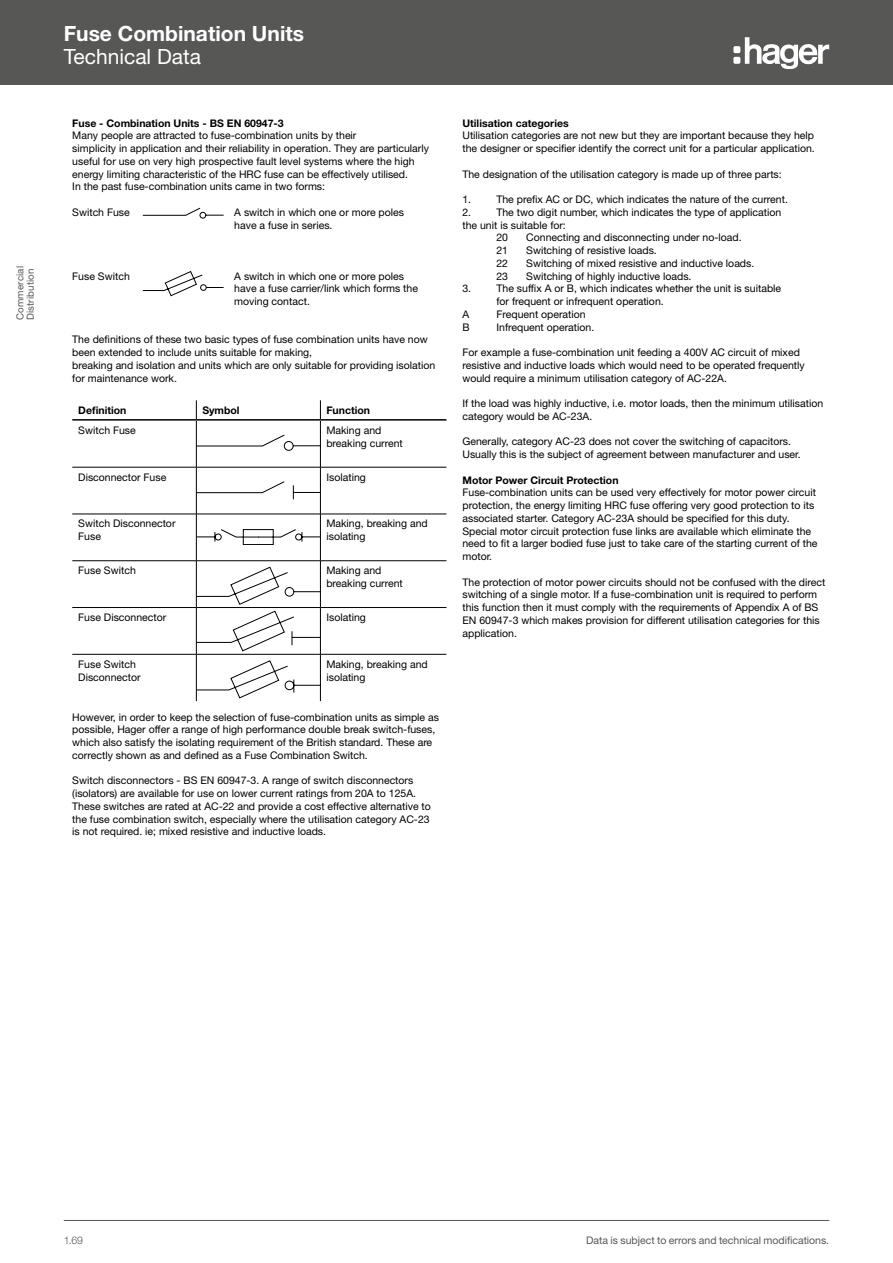
<style>
.page{position:relative;width:893px;height:1263px;background:#fff}
.page>*{position:absolute;margin:0;border:0;box-sizing:border-box;transform-origin:0 0}
.t1{font:700 21px "Helvetica Neue LT Std";color:#fff}
.t2{font:21px "Helvetica Neue LT Std";color:#fff}
.t3{font:10.5px/12.8px "Helvetica Neue LT Std";color:#000}
.t4{font:700 10.5px "Helvetica Neue LT Std";color:#000}
.t5{font:10.5px "Helvetica Neue LT Std";color:#575756}
.t6{font:300 10.5px "Helvetica Neue LT Std";color:#575756}
.t7{font:9.75px/10.5px "Helvetica Neue LT Std";letter-spacing:.02em;color:#575756}
</style>
<div class="page">
<div style="left:0;top:0;width:893px;height:85px;background:#575756"></div>
<hr style="left:64px;top:1220px;width:765px;height:1px;background:#575756">
<svg style="left:745px;top:37px;width:84px;height:32px"></svg>
<div style="left:733px;top:46px;width:7px;height:7px;background:#fff;border-radius:2px"></div>
<div style="left:733px;top:57px;width:7px;height:7px;background:#fff;border-radius:2px"></div>
<svg style="left:196px;top:400px;width:1px;height:19px"></svg>
<svg style="left:320px;top:400px;width:1px;height:19px"></svg>
<hr style="left:196px;top:421px;width:1px;height:46px;background:#000">
<hr style="left:320px;top:421px;width:1px;height:46px;background:#000">
<hr style="left:72px;top:467px;width:124px;height:1px;background:#000">
<hr style="left:196px;top:467px;width:124px;height:1px;background:#000">
<hr style="left:196px;top:467px;width:1px;height:47px;background:#000">
<hr style="left:320px;top:467px;width:126px;height:1px;background:#000">
<hr style="left:320px;top:467px;width:1px;height:47px;background:#000">
<hr style="left:72px;top:514px;width:124px;height:1px;background:#000">
<hr style="left:196px;top:514px;width:124px;height:1px;background:#000">
<hr style="left:196px;top:514px;width:1px;height:46px;background:#000">
<hr style="left:320px;top:514px;width:126px;height:1px;background:#000">
<hr style="left:320px;top:514px;width:1px;height:46px;background:#000">
<hr style="left:72px;top:560px;width:124px;height:1px;background:#000">
<hr style="left:196px;top:560px;width:124px;height:1px;background:#000">
<hr style="left:196px;top:561px;width:1px;height:46px;background:#000">
<hr style="left:320px;top:560px;width:126px;height:1px;background:#000">
<hr style="left:320px;top:561px;width:1px;height:46px;background:#000">
<hr style="left:72px;top:607px;width:124px;height:1px;background:#000">
<hr style="left:196px;top:607px;width:124px;height:1px;background:#000">
<hr style="left:196px;top:608px;width:1px;height:46px;background:#000">
<hr style="left:320px;top:607px;width:126px;height:1px;background:#000">
<hr style="left:320px;top:608px;width:1px;height:46px;background:#000">
<hr style="left:72px;top:654px;width:124px;height:1px;background:#000">
<hr style="left:196px;top:654px;width:124px;height:1px;background:#000">
<hr style="left:196px;top:654px;width:1px;height:47px;background:#000">
<hr style="left:320px;top:654px;width:126px;height:1px;background:#000">
<hr style="left:320px;top:654px;width:1px;height:47px;background:#000">
<hr style="left:72px;top:419px;width:124px;height:2px;background:#000">
<hr style="left:196px;top:419px;width:124px;height:2px;background:#000">
<hr style="left:320px;top:419px;width:126px;height:2px;background:#000">
<svg style="left:196px;top:435px;width:125px;height:16px"></svg>
<svg style="left:196px;top:481px;width:124px;height:18px"></svg>
<svg style="left:196px;top:529px;width:124px;height:16px"></svg>
<svg style="left:196px;top:567px;width:124px;height:38px"></svg>
<svg style="left:196px;top:611px;width:124px;height:40px"></svg>
<svg style="left:196px;top:660px;width:124px;height:38px"></svg>
<svg style="left:143px;top:208px;width:81px;height:10px"></svg>
<svg style="left:143px;top:271px;width:81px;height:25px"></svg>
<p class="t7" style="left:14px;top:320px;width:56px;rotate:-90deg">Commercial<br>Distribution</p>
<h1 class="t1" style="left:64px;top:21px;width:242px">Fuse Combination Units</h1>
<h1 class="t2" style="left:64px;top:44px;width:139px">Technical Data</h1>
<p class="t4" style="left:72px;top:116px;width:213px">Fuse - Combination Units - BS EN 60947-3</p>
<p class="t3" style="left:72px;top:129px;width:358px">Many people are attracted to fuse-combination units by their<br>simplicity in application and their reliability in operation. They are particularly useful for use on very high prospective fault level systems where the high energy limiting characteristic of the HRC fuse can be effectively utilised.<br>In the past fuse-combination units came in two forms:</p>
<p class="t3" style="left:72px;top:206px;width:59px">Switch Fuse</p>
<p class="t3" style="left:234px;top:206px;width:171px">A switch in which one or more poles have a fuse in series.</p>
<p class="t3" style="left:72px;top:269px;width:59px">Fuse Switch</p>
<p class="t3" style="left:234px;top:269px;width:185px">A switch in which one or more poles have a fuse carrier/link which forms the moving contact.</p>
<p class="t3" style="left:72px;top:333px;width:365px">The definitions of these two basic types of fuse combination units have now been extended to include units suitable for making,<br>breaking and isolation and units which are only suitable for providing isolation for maintenance work.</p>
<p class="t4" style="left:78px;top:404px;width:50px">Definition</p>
<p class="t4" style="left:202px;top:404px;width:39px">Symbol</p>
<p class="t4" style="left:326px;top:404px;width:45px">Function</p>
<p class="t3" style="left:78px;top:424px;width:59px">Switch Fuse</p>
<p class="t3" style="left:326px;top:424px;width:78px">Making and breaking current</p>
<p class="t3" style="left:78px;top:470px;width:90px">Disconnector Fuse</p>
<p class="t3" style="left:326px;top:470px;width:41px">Isolating</p>
<p class="t3" style="left:78px;top:517px;width:99px">Switch Disconnector<br>Fuse</p>
<p class="t3" style="left:326px;top:517px;width:103px">Making, breaking and isolating</p>
<p class="t3" style="left:78px;top:564px;width:59px">Fuse Switch</p>
<p class="t3" style="left:326px;top:564px;width:78px">Making and breaking current</p>
<p class="t3" style="left:78px;top:611px;width:90px">Fuse Disconnector</p>
<p class="t3" style="left:326px;top:611px;width:41px">Isolating</p>
<p class="t3" style="left:78px;top:657px;width:64px">Fuse Switch<br>Disconnector</p>
<p class="t3" style="left:326px;top:657px;width:103px">Making, breaking and isolating</p>
<p class="t3" style="left:72px;top:710px;width:368px">However, in order to keep the selection of fuse-combination units as simple as possible, Hager offer a range of high performance double break switch-fuses, which also satisfy the isolating requirement of the British standard. These are correctly shown as and defined as a Fuse Combination Switch.</p>
<p class="t3" style="left:72px;top:774px;width:360px">Switch disconnectors - BS EN 60947-3. A range of switch disconnectors (isolators) are available for use on lower current ratings from 20A to 125A.<br>These switches are rated at AC-22 and provide a cost effective alternative to the fuse combination switch, especially where the utilisation category AC-23 is not required. ie; mixed resistive and inductive loads.</p>
<p class="t4" style="left:462px;top:116px;width:108px">Utilisation categories</p>
<p class="t3" style="left:462px;top:129px;width:354px">Utilisation categories are not new but they are important because they help the designer or specifier identify the correct unit for a particular application.</p>
<p class="t3" style="left:462px;top:167px;width:321px">The designation of the utilisation category is made up of three parts:</p>
<p class="t3" style="left:462px;top:193px;width:10px">1.</p>
<p class="t3" style="left:496px;top:193px;width:293px">The prefix AC or DC, which indicates the nature of the current.</p>
<p class="t3" style="left:462px;top:206px;width:10px">2.</p>
<p class="t3" style="left:496px;top:206px;width:286px">The two digit number, which indicates the type of application</p>
<p class="t3" style="left:462px;top:218px;width:105px">the unit is suitable for:</p>
<p class="t3" style="left:496px;top:231px;width:13px">20</p>
<p class="t3" style="left:526px;top:231px;width:217px">Connecting and disconnecting under no-load.</p>
<p class="t3" style="left:496px;top:244px;width:13px">21</p>
<p class="t3" style="left:526px;top:244px;width:132px">Switching of resistive loads.</p>
<p class="t3" style="left:496px;top:256px;width:13px">22</p>
<p class="t3" style="left:526px;top:256px;width:230px">Switching of mixed resistive and inductive loads.</p>
<p class="t3" style="left:496px;top:269px;width:13px">23</p>
<p class="t3" style="left:526px;top:269px;width:167px">Switching of highly inductive loads.</p>
<p class="t3" style="left:462px;top:282px;width:10px">3.</p>
<p class="t3" style="left:496px;top:282px;width:286px">The suffix A or B, which indicates whether the unit is suitable for frequent or infrequent operation.</p>
<p class="t3" style="left:462px;top:307px;width:8px">A</p>
<p class="t3" style="left:496px;top:307px;width:91px">Frequent operation</p>
<p class="t3" style="left:462px;top:320px;width:9px">B</p>
<p class="t3" style="left:496px;top:320px;width:99px">Infrequent operation.</p>
<p class="t3" style="left:462px;top:346px;width:344px">For example a fuse-combination unit feeding a 400V AC circuit of mixed resistive and inductive loads which would need to be operated frequently would require a minimum utilisation category of AC-22A.</p>
<p class="t3" style="left:462px;top:397px;width:362px">If the load was highly inductive, i.e. motor loads, then the minimum utilisation category would be AC-23A.</p>
<p class="t3" style="left:462px;top:435px;width:340px">Generally, category AC-23 does not cover the switching of capacitors.<br>Usually this is the subject of agreement between manufacturer and user.</p>
<p class="t4" style="left:462px;top:473px;width:158px">Motor Power Circuit Protection</p>
<p class="t3" style="left:462px;top:486px;width:357px">Fuse-combination units can be used very effectively for motor power circuit protection, the energy limiting HRC fuse offering very good protection to its associated starter. Category AC-23A should be specified for this duty.<br>Special motor circuit protection fuse links are available which eliminate the need to fit a larger bodied fuse just to take care of the starting current of the motor.</p>
<p class="t3" style="left:462px;top:575px;width:364px">The protection of motor power circuits should not be confused with the direct switching of a single motor. If a fuse-combination unit is required to perform this function then it must comply with the requirements of Appendix A of BS EN 60947-3 which makes provision for different utilisation categories for this application.</p>
<p class="t6" style="left:64px;top:1234px;width:21px">1.69</p>
<p class="t5" style="left:586px;top:1234px;width:245px">Data is subject to errors and technical modifications.</p>
</div>
